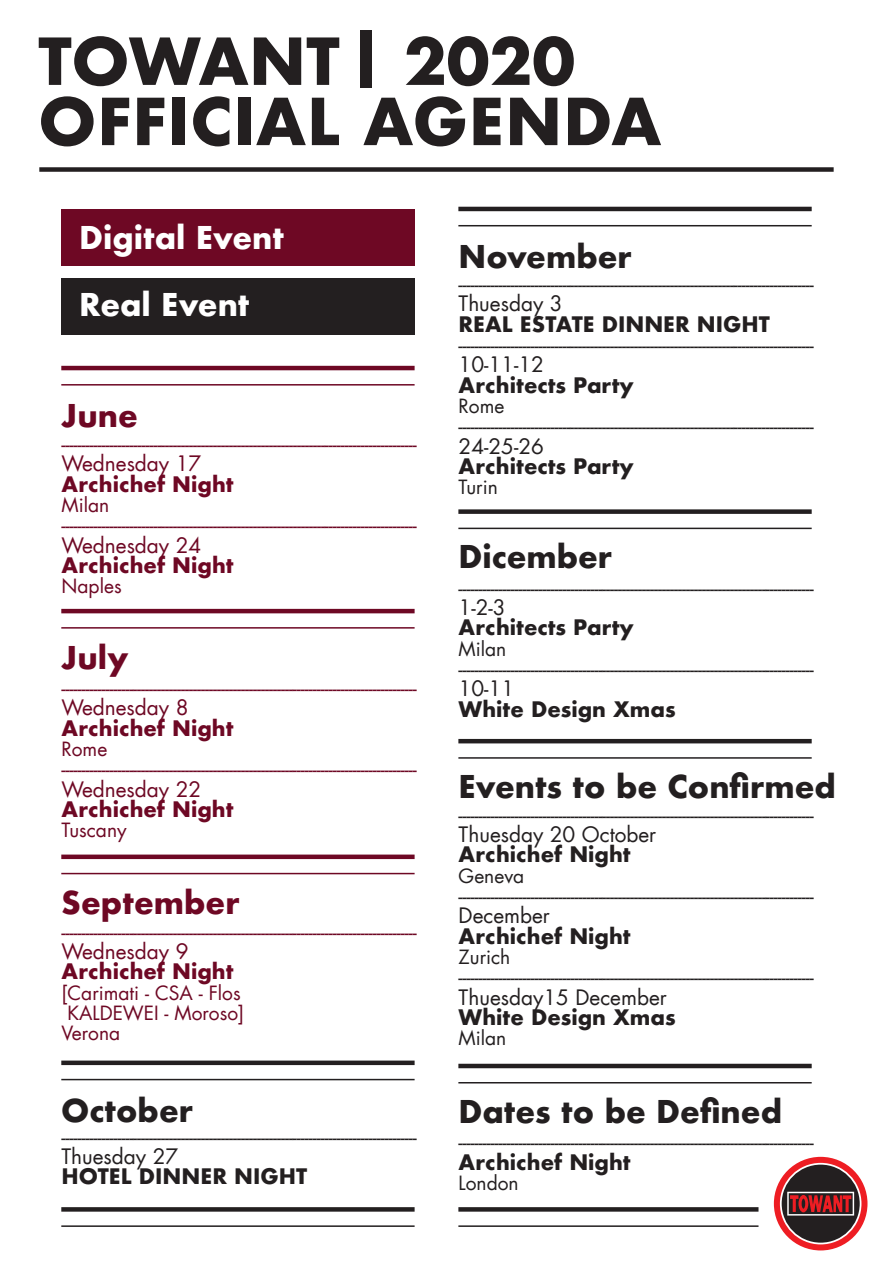
<style>
.page{position:relative;width:893px;height:1263px;background:#fff}
.page>*{position:absolute;margin:0;border:0;box-sizing:border-box;transform-origin:0 0}
.t1{font:700 62.85px/60.2px "Futura";letter-spacing:.005em;color:#231f20}
.t2{font:700 30.6px "Futura";color:#231f20}
.t3{font:700 30.6px/66.9px "Futura";color:#fff}
.t4{font:700 30.6px "Futura";color:#6e0824}
.t5{font:700 20.85px "Futura";color:#231f20}
.t6{font:20.85px "Futura LT";color:#231f20}
.t7{font:700 20.85px "Futura";color:#6e0824}
.t8{font:20.85px "Futura LT";color:#6e0824}
.t9{font:19.2px/20.2px "Futura LT";color:#231f20}
.t10{font:19.2px/20.2px "Futura LT";color:#6e0824}
</style>
<div class="page">
<div style="left:39px;top:167px;width:795px;height:5px;background:#231f20"></div>
<hr style="left:458px;top:207px;width:354px;height:4px;background:#231f20">
<hr style="left:458px;top:225px;width:354px;height:1px;background:#231f20">
<div style="left:458px;top:509px;width:354px;height:5px;background:#231f20"></div>
<hr style="left:458px;top:528px;width:354px;height:1px;background:#231f20">
<hr style="left:458px;top:739px;width:354px;height:4px;background:#231f20">
<hr style="left:458px;top:757px;width:354px;height:2px;background:#231f20">
<hr style="left:458px;top:1064px;width:354px;height:4px;background:#231f20">
<hr style="left:458px;top:1082px;width:354px;height:1px;background:#231f20">
<div style="left:458px;top:1207px;width:300px;height:5px;background:#231f20"></div>
<hr style="left:458px;top:1225px;width:300px;height:2px;background:#231f20">
<hr style="left:61px;top:609px;width:354px;height:4px;background:#6e0824">
<hr style="left:61px;top:627px;width:354px;height:2px;background:#6e0824">
<hr style="left:61px;top:366px;width:354px;height:4px;background:#6e0824">
<hr style="left:61px;top:384px;width:354px;height:2px;background:#6e0824">
<div style="left:61px;top:1060px;width:354px;height:5px;background:#231f20"></div>
<hr style="left:61px;top:1079px;width:354px;height:1px;background:#231f20">
<div style="left:61px;top:1207px;width:354px;height:5px;background:#231f20"></div>
<hr style="left:61px;top:1225px;width:354px;height:2px;background:#231f20">
<div style="left:61px;top:854px;width:354px;height:5px;background:#6e0824"></div>
<hr style="left:61px;top:873px;width:354px;height:1px;background:#6e0824">
<div style="left:360px;top:31px;width:12px;height:57px;background:#231f20"></div>
<div style="left:61px;top:209px;width:354px;height:56px;background:#6e0824"></div>
<div style="left:61px;top:278px;width:354px;height:56px;background:#231f20"></div>
<div style="left:774px;top:1157px;width:93px;height:93px;background:#ee1d23;border-radius:50%"></div>
<svg style="left:780px;top:1163px;width:81px;height:81px"></svg>
<div style="left:782px;top:1164px;width:78px;height:79px;background:#231f20;border-radius:50%"></div>
<svg style="left:787px;top:1192px;width:67px;height:23px"></svg>
<h1 class="t1" style="left:38px;top:31px;width:625px">TOWANT 2020<br>OFFICIAL AGENDA</h1>
<h2 class="t3" style="left:79px;top:204px;width:206px">Digital Event<br>Real Event</h2>
<h2 class="t4" style="left:61px;top:394px;width:78px">June</h2>
<p class="t10" style="left:62px;top:434px;width:357px">-----------------------------------------------------------------------------------------</p>
<p class="t8" style="left:62px;top:450px;width:141px">Wednesday 17</p>
<p class="t7" style="left:62px;top:469px;width:174px">Archichef Night</p>
<p class="t10" style="left:62px;top:495px;width:357px">Milan -----------------------------------------------------------------------------------------</p>
<p class="t8" style="left:62px;top:532px;width:141px">Wednesday 24</p>
<p class="t7" style="left:62px;top:550px;width:174px">Archichef Night</p>
<p class="t10" style="left:62px;top:576px;width:62px">Naples</p>
<h2 class="t4" style="left:61px;top:635px;width:69px">July</h2>
<p class="t10" style="left:61px;top:678px;width:357px">-----------------------------------------------------------------------------------------</p>
<p class="t8" style="left:61px;top:694px;width:128px">Wednesday 8</p>
<p class="t7" style="left:61px;top:713px;width:174px">Archichef Night</p>
<p class="t10" style="left:61px;top:739px;width:357px">Rome -----------------------------------------------------------------------------------------</p>
<p class="t8" style="left:61px;top:776px;width:141px">Wednesday 22</p>
<p class="t7" style="left:61px;top:794px;width:174px">Archichef Night</p>
<p class="t10" style="left:61px;top:820px;width:67px">Tuscany</p>
<h2 class="t4" style="left:61px;top:880px;width:180px">September</h2>
<p class="t10" style="left:61px;top:922px;width:357px">-----------------------------------------------------------------------------------------</p>
<p class="t8" style="left:61px;top:938px;width:128px">Wednesday 9</p>
<p class="t7" style="left:61px;top:956px;width:174px">Archichef Night</p>
<p class="t10" style="left:61px;top:982px;width:181px">[Carimati - CSA - Flos</p>
<p class="t10" style="left:67px;top:1003px;width:178px">KALDEWEI - Moroso]</p>
<p class="t10" style="left:61px;top:1023px;width:60px">Verona</p>
<h2 class="t2" style="left:61px;top:1088px;width:133px">October</h2>
<p class="t9" style="left:61px;top:1127px;width:357px">-----------------------------------------------------------------------------------------</p>
<p class="t6" style="left:61px;top:1143px;width:118px">Thuesday 27</p>
<p class="t5" style="left:61px;top:1161px;width:247px">HOTEL DINNER NIGHT</p>
<h2 class="t2" style="left:458px;top:234px;width:175px">November</h2>
<p class="t9" style="left:459px;top:274px;width:357px">-----------------------------------------------------------------------------------------</p>
<p class="t6" style="left:459px;top:290px;width:106px">Thuesday 3</p>
<p class="t5" style="left:459px;top:309px;width:313px">REAL ESTATE DINNER NIGHT</p>
<p class="t9" style="left:459px;top:335px;width:357px">-----------------------------------------------------------------------------------------</p>
<p class="t6" style="left:459px;top:351px;width:87px">10-11-12</p>
<p class="t5" style="left:459px;top:370px;width:177px">Architects Party</p>
<p class="t9" style="left:459px;top:396px;width:357px">Rome -----------------------------------------------------------------------------------------</p>
<p class="t6" style="left:459px;top:433px;width:87px">24-25-26</p>
<p class="t5" style="left:459px;top:451px;width:177px">Architects Party</p>
<p class="t9" style="left:459px;top:477px;width:41px">Turin</p>
<h2 class="t2" style="left:458px;top:535px;width:155px">Dicember</h2>
<p class="t9" style="left:459px;top:578px;width:357px">-----------------------------------------------------------------------------------------</p>
<p class="t6" style="left:459px;top:594px;width:49px">1-2-3</p>
<p class="t5" style="left:459px;top:612px;width:177px">Architects Party</p>
<p class="t9" style="left:459px;top:639px;width:357px">Milan -----------------------------------------------------------------------------------------</p>
<p class="t6" style="left:459px;top:675px;width:57px">10-11</p>
<p class="t5" style="left:459px;top:694px;width:219px">White Design Xmas</p>
<h2 class="t2" style="left:458px;top:764px;width:379px">Events to be Confirmed</h2>
<p class="t9" style="left:459px;top:805px;width:357px">-----------------------------------------------------------------------------------------</p>
<p class="t6" style="left:459px;top:821px;width:199px">Thuesday 20 October</p>
<p class="t5" style="left:459px;top:839px;width:174px">Archichef Night</p>
<p class="t9" style="left:459px;top:866px;width:357px">Geneva -----------------------------------------------------------------------------------------</p>
<p class="t6" style="left:459px;top:902px;width:93px">December</p>
<p class="t5" style="left:459px;top:921px;width:174px">Archichef Night</p>
<p class="t9" style="left:459px;top:947px;width:357px">Zurich -----------------------------------------------------------------------------------------</p>
<p class="t6" style="left:459px;top:984px;width:210px">Thuesday15 December</p>
<p class="t5" style="left:459px;top:1002px;width:219px">White Design Xmas</p>
<p class="t9" style="left:459px;top:1028px;width:49px">Milan</p>
<h2 class="t2" style="left:458px;top:1089px;width:325px">Dates to be Defined</h2>
<p class="t9" style="left:459px;top:1132px;width:357px">-----------------------------------------------------------------------------------------</p>
<p class="t5" style="left:459px;top:1147px;width:174px">Archichef Night</p>
<p class="t9" style="left:459px;top:1173px;width:62px">London</p>
</div>
